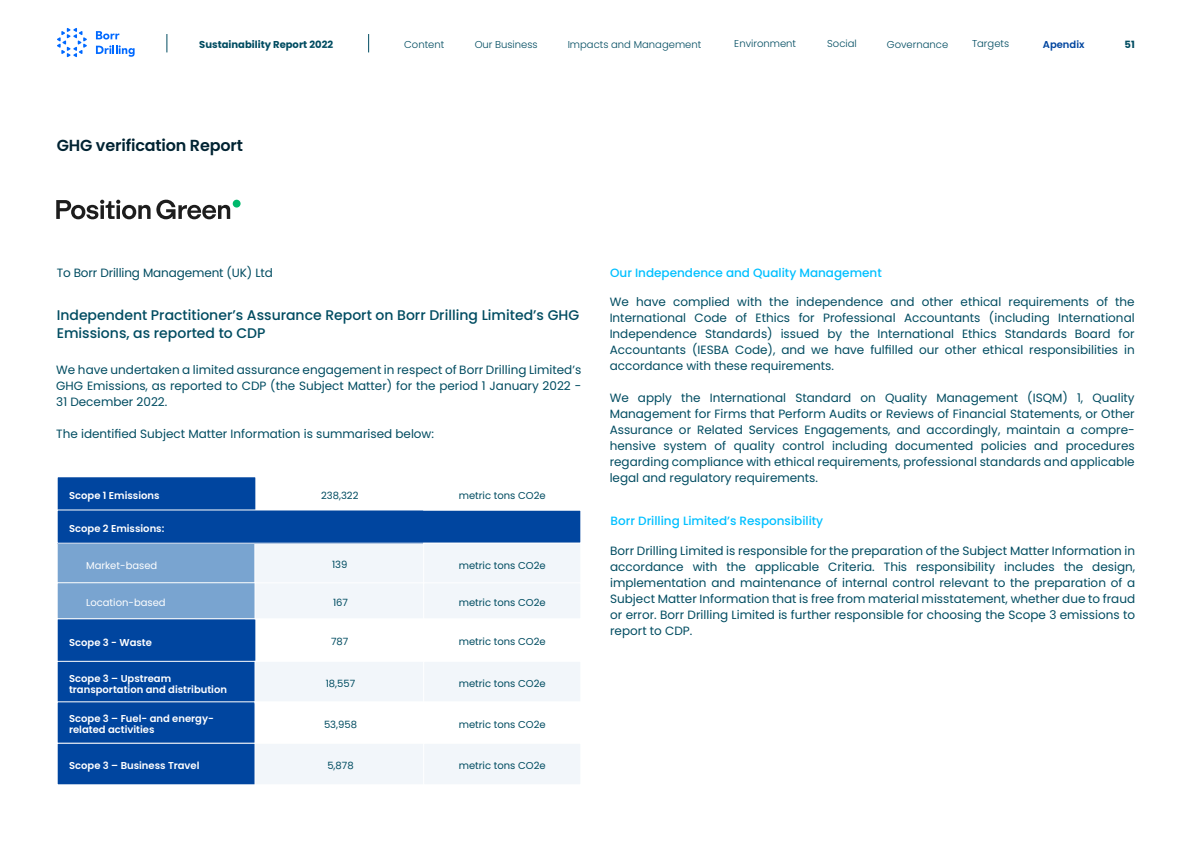
<style>
.page{position:relative;width:1191px;height:842px;background:#fff}
.page>*{position:absolute;margin:0;border:0;box-sizing:border-box;transform-origin:0 0}
.t1{font:600 16px "Poppins";letter-spacing:-.01em;color:#002332}
.t2{font:500 14px/18px "Poppins";color:#004c61}
.t3{font:12px/16px "Poppins";color:#004c61;text-align:justify}
.t4{font:500 12px "Poppins";color:#00c0ff}
.t5{font:600 10px/11px "Poppins";color:#fff}
.t6{font:10px "Poppins";color:#004c61}
.t7{font:300 10px "Poppins";color:#004c61}
.t8{font:10px "Poppins";color:#fff}
.t9{font:700 10px "Poppins";color:#004c61}
.t10{font:600 10px "Poppins";color:#00459f}
</style>
<div class="page">
<svg style="left:56px;top:200px;width:174px;height:19px"></svg>
<div style="left:233px;top:200px;width:7px;height:8px;background:#00b96c;border-radius:50%"></div>
<div style="left:253px;top:543px;width:173px;height:40px;background:#f2f6fa"></div>
<div style="left:57px;top:477px;width:199px;height:33px;background:#00459f"></div>
<div style="left:57px;top:476px;width:199px;height:35px;border:1px solid #fff"></div>
<div style="left:57px;top:543px;width:198px;height:41px;background:#79a4d0"></div>
<div style="left:57px;top:619px;width:199px;height:43px;background:#00459f"></div>
<div style="left:57px;top:510px;width:524px;height:33px;background:#00459f"></div>
<div style="left:57px;top:583px;width:199px;height:36px;background:#79a4d0"></div>
<div style="left:57px;top:582px;width:199px;height:37px;border:1px solid #fff"></div>
<div style="left:57px;top:661px;width:199px;height:42px;background:#00459f"></div>
<div style="left:57px;top:661px;width:199px;height:42px;border:1px solid #fff"></div>
<div style="left:57px;top:702px;width:199px;height:41px;background:#00459f"></div>
<div style="left:57px;top:743px;width:199px;height:42px;background:#00459f"></div>
<div style="left:57px;top:743px;width:199px;height:42px;border:1px solid #fff"></div>
<div style="left:255px;top:583px;width:171px;height:36px;background:#f2f6fa"></div>
<div style="left:255px;top:661px;width:171px;height:42px;background:#f2f6fa"></div>
<div style="left:254px;top:701px;width:172px;height:43px;border:1px solid #fff"></div>
<div style="left:255px;top:743px;width:171px;height:42px;background:#f2f6fa"></div>
<div style="left:424px;top:543px;width:157px;height:40px;background:#f2f6fa"></div>
<div style="left:424px;top:583px;width:157px;height:36px;background:#f2f6fa"></div>
<div style="left:424px;top:661px;width:157px;height:42px;background:#f2f6fa"></div>
<div style="left:424px;top:702px;width:157px;height:41px;background:#fff"></div>
<div style="left:424px;top:743px;width:157px;height:42px;background:#f2f6fa"></div>
<svg style="left:167px;top:34px;width:1px;height:18px"></svg>
<svg style="left:368px;top:34px;width:1px;height:18px"></svg>
<svg style="left:96px;top:31px;width:39px;height:26px"></svg>
<svg style="left:57px;top:28px;width:30px;height:29px"></svg>
<p class="t9" style="left:199px;top:39px;width:135px">Sustainability Report 2022</p>
<p class="t7" style="left:404px;top:39px;width:42px">Content</p>
<p class="t7" style="left:474px;top:39px;width:65px">Our Business</p>
<p class="t7" style="left:567px;top:39px;width:135px">Impacts and Management</p>
<p class="t7" style="left:734px;top:38px;width:63px">Environment</p>
<p class="t7" style="left:827px;top:38px;width:31px">Social</p>
<p class="t7" style="left:887px;top:39px;width:63px">Governance</p>
<p class="t7" style="left:972px;top:38px;width:39px">Targets</p>
<p class="t10" style="left:1042px;top:39px;width:43px">Apendix</p>
<p class="t9" style="left:1124px;top:39px;width:12px">51</p>
<h1 class="t1" style="left:57px;top:136px;width:188px">GHG verification Report</h1>
<p class="t3" style="left:57px;top:265px;width:218px">To Borr Drilling Management (UK) Ltd</p>
<p class="t2" style="left:57px;top:306px;width:524px">Independent Practitioner’s Assurance Report on Borr Drilling Limited’s GHG<br>Emissions, as reported to CDP</p>
<p class="t3" style="left:56px;top:362px;width:526px">We have undertaken a limited assurance engagement in respect of Borr Drilling Limited’s GHG Emissions, as reported to CDP (the Subject Matter) for the period 1 January 2022 - 31 December 2022.</p>
<p class="t3" style="left:56px;top:426px;width:379px">The identified Subject Matter Information is summarised below:</p>
<p class="t5" style="left:69px;top:490px;width:92px">Scope 1 Emissions</p>
<p class="t6" style="left:321px;top:489px;width:39px">238,322</p>
<p class="t6" style="left:459px;top:489px;width:88px">metric tons CO2e</p>
<p class="t5" style="left:69px;top:523px;width:97px">Scope 2 Emissions:</p>
<p class="t8" style="left:86px;top:559px;width:73px">Market-based</p>
<p class="t6" style="left:332px;top:559px;width:17px">139</p>
<p class="t6" style="left:459px;top:559px;width:88px">metric tons CO2e</p>
<p class="t8" style="left:86px;top:597px;width:81px">Location-based</p>
<p class="t6" style="left:333px;top:597px;width:17px">167</p>
<p class="t6" style="left:459px;top:597px;width:88px">metric tons CO2e</p>
<p class="t5" style="left:69px;top:637px;width:84px">Scope 3 - Waste</p>
<p class="t6" style="left:331px;top:636px;width:19px">787</p>
<p class="t6" style="left:459px;top:636px;width:88px">metric tons CO2e</p>
<p class="t5" style="left:69px;top:673px;width:159px">Scope 3 – Upstream transportation and distribution</p>
<p class="t5" style="left:69px;top:713px;width:146px">Scope 3 – Fuel- and energy&shy;related activities</p>
<p class="t5" style="left:69px;top:760px;width:132px">Scope 3 – Business Travel</p>
<p class="t6" style="left:326px;top:678px;width:31px">18,557</p>
<p class="t6" style="left:324px;top:718px;width:35px">53,958</p>
<p class="t6" style="left:327px;top:760px;width:28px">5,878</p>
<p class="t6" style="left:459px;top:678px;width:88px">metric tons CO2e</p>
<p class="t6" style="left:459px;top:718px;width:88px">metric tons CO2e</p>
<p class="t6" style="left:459px;top:760px;width:88px">metric tons CO2e</p>
<p class="t4" style="left:610px;top:266px;width:273px">Our Independence and Quality Management</p>
<p class="t3" style="left:609px;top:294px;width:526px">We have complied with the independence and other ethical requirements of the International Code of Ethics for Professional Accountants (including International Independence Standards) issued by the International Ethics Standards Board for Accountants (IESBA Code), and we have fulfilled our other ethical responsibilities in accordance with these requirements.</p>
<p class="t3" style="left:609px;top:390px;width:526px">We apply the International Standard on Quality Management (ISQM) 1, Quality Management for Firms that Perform Audits or Reviews of Financial Statements, or Other Assurance or Related Services Engagements, and accordingly, maintain a compre&shy;hensive system of quality control including documented policies and procedures regarding compliance with ethical requirements, professional standards and applicable legal and regulatory requirements.</p>
<p class="t4" style="left:610px;top:514px;width:214px">Borr Drilling Limited’s Responsibility</p>
<p class="t3" style="left:610px;top:543px;width:526px">Borr Drilling Limited is responsible for the preparation of the Subject Matter Information in accordance with the applicable Criteria. This responsibility includes the design, implementation and maintenance of internal control relevant to the preparation of a Subject Matter Information that is free from material misstatement, whether due to fraud or error. Borr Drilling Limited is further responsible for choosing the Scope 3 emissions to report to CDP.</p>
</div>
